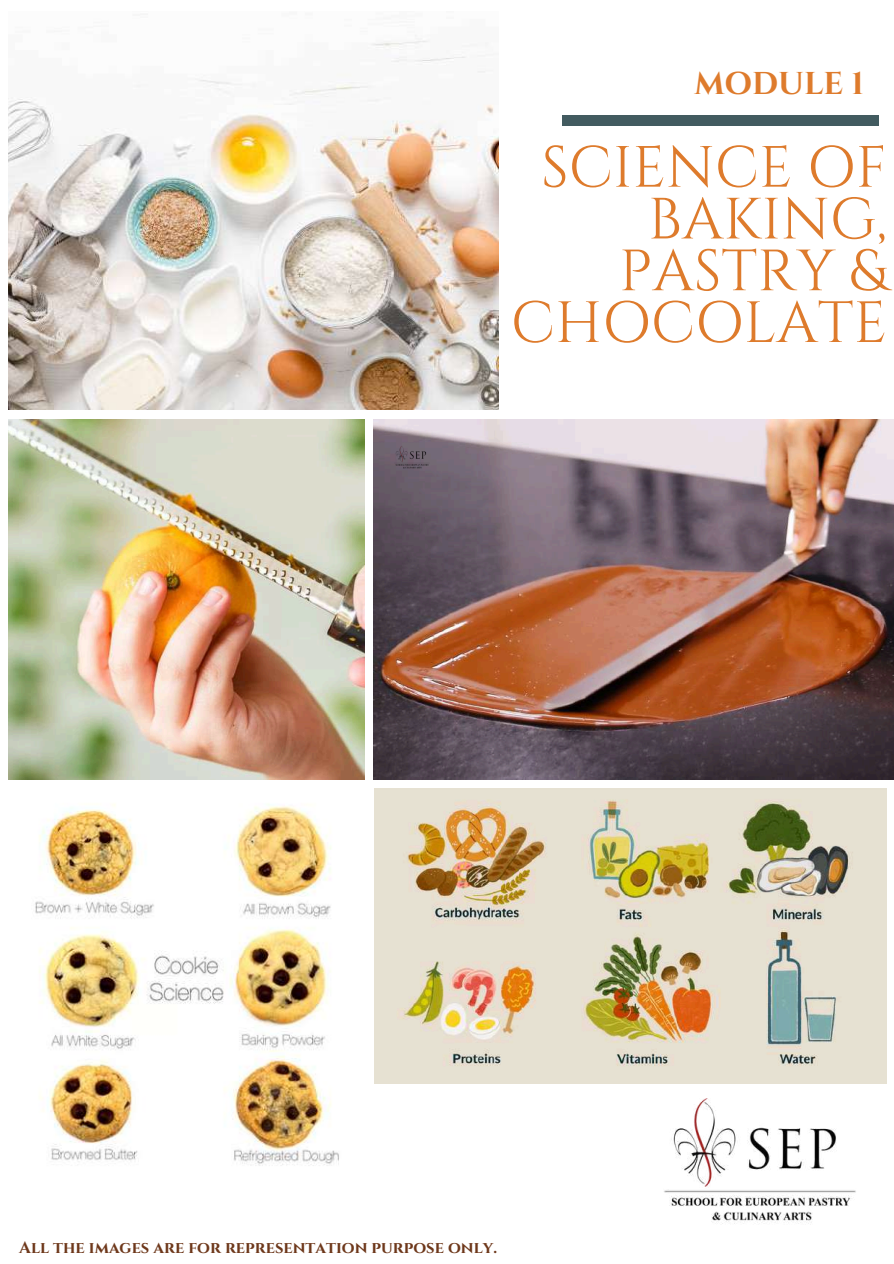
<style>
.page{position:relative;width:894px;height:1264px;background:#fff}
.page>*{position:absolute;margin:0;border:0;box-sizing:border-box;transform-origin:0 0}
.t1{font:58.05px/51.8px "Cinzel";color:#de7b2c;text-align:right}
.t2{font:700 31.5px "Cinzel";color:#de7b2c}
.t3{font:700 16.5px "Cinzel";color:#6e381b}
</style>
<div class="page">
<div style="left:561px;top:115px;width:316px;height:11px;background:#425b60"></div>
<img style="left:9px;top:35px;width:489px;height:375px">
<img style="left:9px;top:419px;width:355px;height:360px">
<img style="left:374px;top:788px;width:512px;height:295px">
<img style="left:35px;top:804px;width:304px;height:362px">
<img style="left:664px;top:1098px;width:192px;height:126px">
<img style="left:373px;top:419px;width:520px;height:360px">
<img style="left:394px;top:439px;width:35px;height:34px">
<h2 class="t2" style="left:694px;top:63px;width:171px">MODULE 1</h2>
<h1 class="t1" style="left:510px;top:143px;width:377px">SCIENCE OF<br>BAKING,<br>PASTRY &amp;<br>CHOCOLATE</h1>
<p class="t3" style="left:19px;top:1236px;width:479px">All the images are for representation purpose only.</p>
</div>
